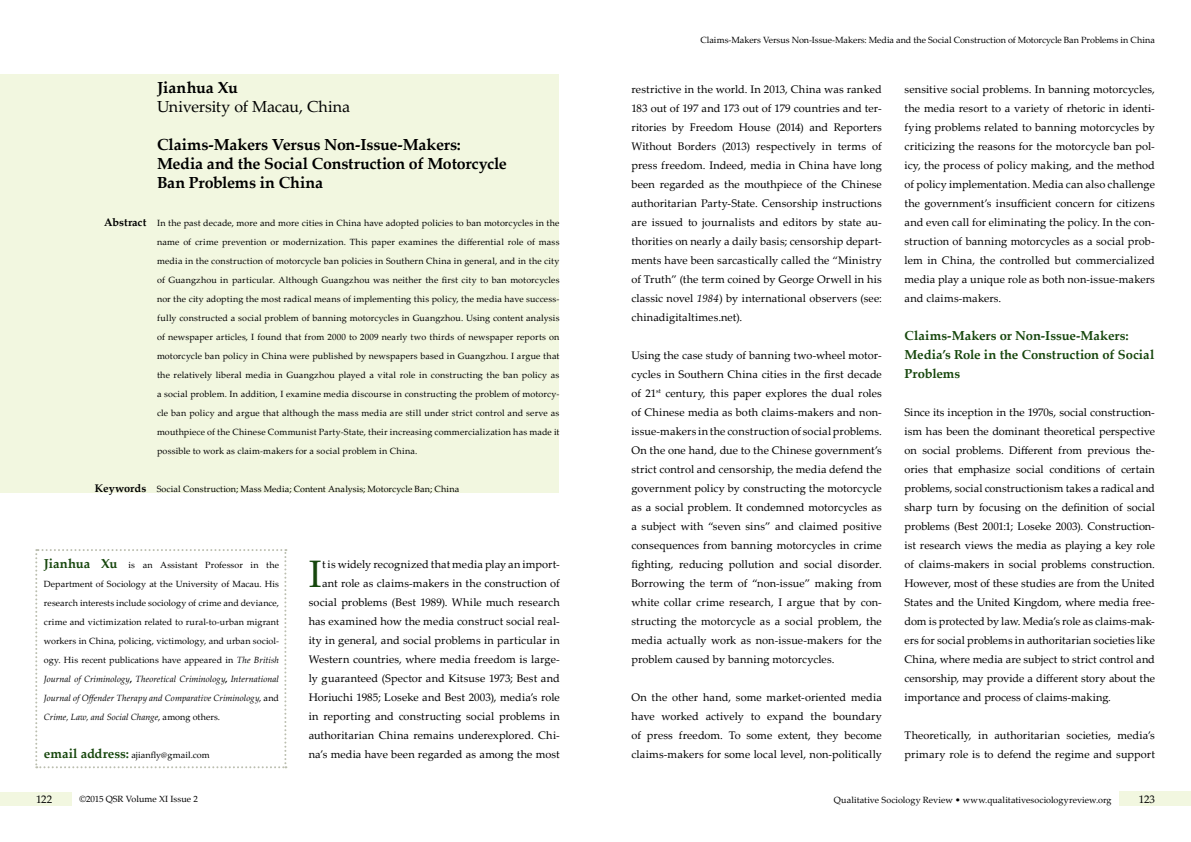
<style>
.page{position:relative;width:1191px;height:842px;background:#fff}
.page>*{position:absolute;margin:0;border:0;box-sizing:border-box;transform-origin:0 0}
.t1{font:38.3px "Palatino Linotype";color:#17470d}
.t2{font:700 16px/19px "Palatino Linotype";letter-spacing:-.01em;color:#000}
.t3{font:16px "Palatino Linotype";letter-spacing:-.01em;color:#000}
.t4{font:700 13px/19px "Palatino Linotype";color:#17470d}
.t5{font:11px/19px "Palatino Linotype";letter-spacing:.01em;color:#000;text-align:justify}
.t6{font:700 11px "Palatino Linotype";color:#000}
.t7{font:9px/19px "Palatino Linotype";letter-spacing:.005em;color:#000;text-align:justify}
.s1{font-weight:700;font-size:13px;color:#17470d}
.s2{font-style:italic}
.s3{font-weight:700}
</style>
<div class="page">
<div style="left:1119px;top:791px;width:72px;height:15px;background:#f2f7e0"></div>
<div style="left:0;top:793px;width:72px;height:13px;background:#f2f7e0"></div>
<div style="left:0;top:74px;width:559px;height:418px;background:#f2f7e0"></div>
<svg style="left:35px;top:549px;width:251px;height:219px"></svg>
<h2 class="t2" style="left:157px;top:77px;width:82px">Jianhua Xu</h2>
<h2 class="t3" style="left:157px;top:95px;width:195px">University of Macau, China</h2>
<h2 class="t2" style="left:157px;top:134px;width:351px">Claims-Makers Versus Non-Issue-Makers:<br>Media and the Social Construction of Motorcycle<br>Ban Problems in China</h2>
<p class="t6" style="left:104px;top:214px;width:44px">Abstract</p>
<p class="t6" style="left:95px;top:480px;width:53px">Keywords</p>
<p class="t7" style="left:157px;top:213px;width:404px">In the past decade, more and more cities in China have adopted policies to ban motorcycles in the name of crime prevention or modernization. This paper examines the differential role of mass media in the construction of motorcycle ban policies in Southern China in general, and in the city of Guangzhou in particular. Although Guangzhou was neither the first city to ban motorcycles nor the city adopting the most radical means of implementing this policy, the media have success&shy;fully constructed a social problem of banning motorcycles in Guangzhou. Using content analysis of newspaper articles, I found that from 2000 to 2009 nearly two thirds of newspaper reports on motorcycle ban policy in China were published by newspapers based in Guangzhou. I argue that the relatively liberal media in Guangzhou played a vital role in constructing the ban policy as a social problem. In addition, I examine media discourse in constructing the problem of motorcy&shy;cle ban policy and argue that although the mass media are still under strict control and serve as mouthpiece of the Chinese Communist Party-State, their increasing commercialization has made it possible to work as claim-makers for a social problem in China.</p>
<p class="t7" style="left:157px;top:479px;width:304px">Social Construction; Mass Media; Content Analysis; Motorcycle Ban; China</p>
<p class="t7" style="left:44px;top:555px;width:237px"><span class="s1">Jianhua Xu</span> is an Assistant Professor in the Department of Sociology at the University of Macau. His research interests include sociology of crime and deviance, crime and victimization related to rural-to-urban migrant workers in China, policing, victimology, and urban sociol&shy;ogy. His recent publications have appeared in <span class="s2">The British Journal of Criminology</span><span class="s3">,</span> <span class="s2">Theoretical Criminology</span><span class="s3">,</span> <span class="s2">International Journal of Offender Therapy and Comparative Criminology</span>, and <span class="s2">Crime, Law, and Social Change</span>, among others.</p>
<p class="t7" style="left:44px;top:745px;width:167px"><span class="s1">email address:</span> ajianfly@gmail.com</p>
<h1 class="t1" style="left:309px;top:547px;width:14px">I</h1>
<p class="t5" style="left:309px;top:554px;width:253px;text-align:right">t is widely recognized that media play an import&shy;ant role as claims-makers in the construction of social problems (Best 1989). While much research has examined how the media construct social real&shy;ity in general, and social problems in particular in Western countries, where media freedom is large&shy;ly guaranteed (Spector and Kitsuse 1973; Best and Horiuchi 1985; Loseke and Best 2003), media’s role in reporting and constructing social problems in authoritarian China remains underexplored. Chi&shy;na’s media have been regarded as among the most</p>
<p class="t7" style="left:700px;top:30px;width:456px">Claims-Makers Versus Non-Issue-Makers: Media and the Social Construction of Motorcycle Ban Problems in China</p>
<p class="t5" style="left:631px;top:79px;width:252px">restrictive in the world. In 2013, China was ranked 183 out of 197 and 173 out of 179 countries and ter&shy;ritories by Freedom House (2014) and Reporters Without Borders (2013) respectively in terms of press freedom. Indeed, media in China have long been regarded as the mouthpiece of the Chinese authoritarian Party-State. Censorship instructions are issued to journalists and editors by state au&shy;thorities on nearly a daily basis; censorship depart&shy;ments have been sarcastically called the “Ministry of Truth” (the term coined by George Orwell in his classic novel <span class="s2">1984</span>) by international observers (see: chinadigitaltimes.net).</p>
<p class="t5" style="left:631px;top:345px;width:252px">Using the case study of banning two-wheel motor&shy;cycles in Southern China cities in the first decade of 21<sup>st</sup> century, this paper explores the dual roles of Chinese media as both claims-makers and non&shy;issue-makers in the construction of social problems.<br>On the one hand, due to the Chinese government’s strict control and censorship, the media defend the government policy by constructing the motorcycle as a social problem. It condemned motorcycles as a subject with “seven sins” and claimed positive consequences from banning motorcycles in crime fighting, reducing pollution and social disorder.<br>Borrowing the term of “non-issue” making from white collar crime research, I argue that by con&shy;structing the motorcycle as a social problem, the media actually work as non-issue-makers for the problem caused by banning motorcycles.</p>
<p class="t5" style="left:631px;top:687px;width:252px">On the other hand, some market-oriented media have worked actively to expand the boundary of press freedom. To some extent, they become claims-makers for some local level, non-politically</p>
<p class="t5" style="left:904px;top:79px;width:252px">sensitive social problems. In banning motorcycles, the media resort to a variety of rhetoric in identi&shy;fying problems related to banning motorcycles by criticizing the reasons for the motorcycle ban pol&shy;icy, the process of policy making, and the method of policy implementation. Media can also challenge the government’s insufficient concern for citizens and even call for eliminating the policy. In the con&shy;struction of banning motorcycles as a social prob&shy;lem in China, the controlled but commercialized media play a unique role as both non-issue-makers and claims-makers.</p>
<p class="t4" style="left:904px;top:326px;width:251px">Claims-Makers or Non-Issue-Makers:<br>Media’s Role in the Construction of Social<br>Problems</p>
<p class="t5" style="left:904px;top:402px;width:252px">Since its inception in the 1970s, social construction&shy;ism has been the dominant theoretical perspective on social problems. Different from previous the&shy;ories that emphasize social conditions of certain problems, social constructionism takes a radical and sharp turn by focusing on the definition of social problems (Best 2001:1; Loseke 2003). Construction&shy;ist research views the media as playing a key role of claims-makers in social problems construction.<br>However, most of these studies are from the United States and the United Kingdom, where media free&shy;dom is protected by law. Media’s role as claims-mak&shy;ers for social problems in authoritarian societies like China, where media are subject to strict control and censorship, may provide a different story about the importance and process of claims-making.</p>
<p class="t5" style="left:904px;top:725px;width:252px">Theoretically, in authoritarian societies, media’s primary role is to defend the regime and support</p>
<p class="t5" style="left:36px;top:789px;width:18px">122</p>
<p class="t7" style="left:79px;top:789px;width:120px">©2015 QSR Volume XI Issue 2</p>
<p class="t7" style="left:834px;top:790px;width:279px">Qualitative Sociology Review • www.qualitativesociologyreview.org</p>
<p class="t5" style="left:1138px;top:790px;width:18px">123</p>
</div>
